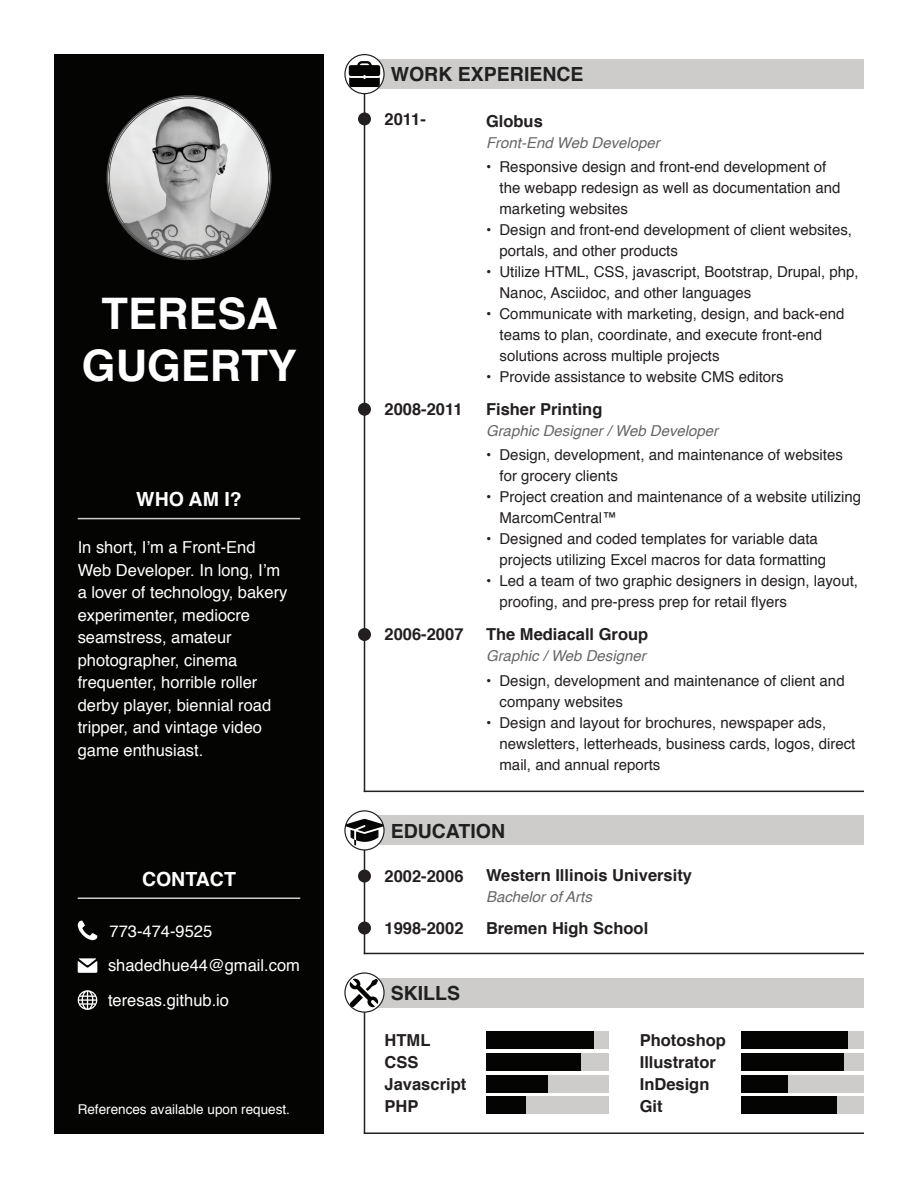
<style>
.page{position:relative;width:918px;height:1188px;background:#fff}
.page>*{position:absolute;margin:0;border:0;box-sizing:border-box;transform-origin:0 0}
.t1{font:700 43.5px/52.2px "Helvetica";color:#fff;text-align:center}
.t2{font:700 19.5px "Helvetica";color:#1f2020}
.t3{font:700 19.5px "Helvetica";color:#fff}
.t4{font:16.5px/22.5px "Helvetica";color:#fff}
.t5{font:700 16.5px "Helvetica";color:#231f20}
.t6{font:15px/21px "Helvetica";color:#231f20}
.t7{font:italic 15px "Helvetica";color:#656666}
.t8{font:13.5px "Helvetica";color:#fff}
</style>
<div class="page">
<div style="left:54px;top:54px;width:270px;height:1080px;background:#040503"></div>
<img style="left:108px;top:97px;width:162px;height:162px;border-radius:81px">
<hr style="left:364px;top:1009px;width:1px;height:125px;background:#231f20">
<div style="left:364px;top:978px;width:500px;height:29px;background:#ceccca"></div>
<svg style="left:345px;top:973px;width:39px;height:39px"></svg>
<svg style="left:350px;top:979px;width:28px;height:28px"></svg>
<div style="left:344px;top:972px;width:41px;height:41px;border:1px solid #231f20;border-radius:50%"></div>
<div style="left:486px;top:1031px;width:123px;height:18px;background:#ceccca"></div>
<div style="left:486px;top:1031px;width:108px;height:18px;background:#040503"></div>
<div style="left:741px;top:1031px;width:123px;height:18px;background:#ceccca"></div>
<div style="left:741px;top:1031px;width:107px;height:18px;background:#040503"></div>
<div style="left:486px;top:1053px;width:123px;height:18px;background:#ceccca"></div>
<div style="left:486px;top:1053px;width:94px;height:18px;background:#040503"></div>
<div style="left:741px;top:1053px;width:123px;height:18px;background:#ceccca"></div>
<div style="left:741px;top:1053px;width:102px;height:18px;background:#040503"></div>
<div style="left:486px;top:1075px;width:123px;height:17px;background:#ceccca"></div>
<div style="left:486px;top:1075px;width:61px;height:17px;background:#040503"></div>
<div style="left:741px;top:1075px;width:123px;height:17px;background:#ceccca"></div>
<div style="left:741px;top:1075px;width:46px;height:17px;background:#040503"></div>
<div style="left:486px;top:1097px;width:123px;height:17px;background:#ceccca"></div>
<div style="left:486px;top:1097px;width:39px;height:17px;background:#040503"></div>
<div style="left:741px;top:1097px;width:123px;height:17px;background:#ceccca"></div>
<div style="left:741px;top:1097px;width:96px;height:17px;background:#040503"></div>
<hr style="left:364px;top:1132px;width:500px;height:2px;background:#231f20">
<hr style="left:364px;top:839px;width:1px;height:115px;background:#231f20">
<div style="left:358px;top:870px;width:13px;height:13px;background:#231f20;border-radius:50%"></div>
<div style="left:358px;top:922px;width:13px;height:13px;background:#231f20;border-radius:50%"></div>
<div style="left:364px;top:816px;width:500px;height:29px;background:#ceccca"></div>
<svg style="left:345px;top:811px;width:39px;height:39px"></svg>
<svg style="left:346px;top:819px;width:37px;height:27px"></svg>
<div style="left:344px;top:810px;width:41px;height:41px;border:1px solid #231f20;border-radius:50%"></div>
<hr style="left:364px;top:953px;width:500px;height:1px;background:#231f20">
<hr style="left:364px;top:84px;width:1px;height:708px;background:#231f20">
<div style="left:358px;top:112px;width:13px;height:13px;background:#231f20;border-radius:50%"></div>
<div style="left:358px;top:403px;width:13px;height:13px;background:#231f20;border-radius:50%"></div>
<div style="left:358px;top:628px;width:13px;height:13px;background:#231f20;border-radius:50%"></div>
<div style="left:364px;top:59px;width:500px;height:30px;background:#ceccca"></div>
<svg style="left:345px;top:55px;width:39px;height:39px"></svg>
<svg style="left:349px;top:61px;width:31px;height:26px"></svg>
<div style="left:344px;top:54px;width:41px;height:40px;border:1px solid #231f20;border-radius:50%"></div>
<hr style="left:364px;top:791px;width:500px;height:1px;background:#231f20">
<hr style="left:78px;top:518px;width:222px;height:1px;background:#ceccca">
<hr style="left:78px;top:898px;width:222px;height:1px;background:#ceccca">
<svg style="left:78px;top:921px;width:19px;height:19px"></svg>
<svg style="left:78px;top:958px;width:19px;height:15px"></svg>
<svg style="left:78px;top:990px;width:19px;height:20px"></svg>
<h1 class="t1" style="left:82px;top:288px;width:217px">TERESA<br>GUGERTY</h1>
<h2 class="t3" style="left:136px;top:483px;width:107px">WHO AM I?</h2>
<p class="t4" style="left:78px;top:537px;width:211px">In short, I’m a Front-End<br>Web Developer. In long, I’m a lover of technology, bakery experimenter, mediocre seamstress, amateur photographer, cinema frequenter, horrible roller derby player, biennial road tripper, and vintage video game enthusiast.</p>
<h2 class="t3" style="left:142px;top:863px;width:95px">CONTACT</h2>
<p class="t4" style="left:108px;top:914px;width:193px;line-height:34.8px">773-474-9525 shadedhue44@gmail.com teresas.github.io</p>
<p class="t8" style="left:78px;top:1099px;width:214px">References available upon request.</p>
<h2 class="t2" style="left:391px;top:59px;width:194px">WORK EXPERIENCE</h2>
<p class="t5" style="left:385px;top:106px;width:43px">2011-</p>
<p class="t5" style="left:486px;top:107px;width:58px">Globus</p>
<p class="t7" style="left:486px;top:131px;width:175px">Front-End Web Developer</p>
<p class="t6" style="left:500px;top:157px;width:343px;text-indent:-14px">• Responsive design and front-end development of the webapp redesign as well as documentation and marketing websites</p>
<p class="t6" style="left:500px;top:220px;width:354px;text-indent:-14px">• Design and front-end development of client websites, portals, and other products</p>
<p class="t6" style="left:500px;top:262px;width:361px;text-indent:-14px">• Utilize HTML, CSS, javascript, Bootstrap, Drupal, php,<br>Nanoc, Asciidoc, and other languages</p>
<p class="t6" style="left:500px;top:304px;width:347px;text-indent:-14px">• Communicate with marketing, design, and back-end teams to plan, coordinate, and execute front-end solutions across multiple projects</p>
<p class="t6" style="left:486px;top:367px;width:299px">• Provide assistance to website CMS editors</p>
<p class="t5" style="left:385px;top:396px;width:80px">2008-2011</p>
<p class="t5" style="left:486px;top:396px;width:118px">Fisher Printing</p>
<p class="t7" style="left:486px;top:419px;width:234px">Graphic Designer / Web Developer</p>
<p class="t6" style="left:500px;top:445px;width:345px;text-indent:-14px">• Design, development, and maintenance of websites for grocery clients</p>
<p class="t6" style="left:500px;top:487px;width:363px;text-indent:-14px">• Project creation and maintenance of a website utilizing<br>MarcomCentral™</p>
<p class="t6" style="left:500px;top:529px;width:328px;text-indent:-14px">• Designed and coded templates for variable data projects utilizing Excel macros for data formatting</p>
<p class="t6" style="left:500px;top:571px;width:360px;text-indent:-14px">• Led a team of two graphic designers in design, layout, proofing, and pre-press prep for retail flyers</p>
<p class="t5" style="left:385px;top:621px;width:80px">2006-2007</p>
<p class="t5" style="left:486px;top:621px;width:164px">The Mediacall Group</p>
<p class="t7" style="left:486px;top:644px;width:161px">Graphic / Web Designer</p>
<p class="t6" style="left:500px;top:670px;width:347px;text-indent:-14px">• Design, development and maintenance of client and company websites</p>
<p class="t6" style="left:500px;top:712px;width:357px;text-indent:-14px">• Design and layout for brochures, newspaper ads, newsletters, letterheads, business cards, logos, direct mail, and annual reports</p>
<h2 class="t2" style="left:391px;top:815px;width:116px">EDUCATION</h2>
<p class="t5" style="left:385px;top:863px;width:80px">2002-2006</p>
<p class="t5" style="left:486px;top:862px;width:208px">Western Illinois University</p>
<p class="t7" style="left:486px;top:885px;width:107px">Bachelor of Arts</p>
<p class="t5" style="left:385px;top:915px;width:80px">1998-2002</p>
<p class="t5" style="left:486px;top:915px;width:164px">Bremen High School</p>
<h2 class="t2" style="left:391px;top:977px;width:71px">SKILLS</h2>
<p class="t5" style="left:385px;top:1027px;width:47px">HTML</p>
<p class="t5" style="left:640px;top:1027px;width:88px">Photoshop</p>
<p class="t5" style="left:385px;top:1049px;width:35px">CSS</p>
<p class="t5" style="left:640px;top:1049px;width:78px">Illustrator</p>
<p class="t5" style="left:385px;top:1071px;width:83px">Javascript</p>
<p class="t5" style="left:640px;top:1071px;width:71px">InDesign</p>
<p class="t5" style="left:385px;top:1092px;width:35px">PHP</p>
<p class="t5" style="left:640px;top:1092px;width:24px">Git</p>
</div>
